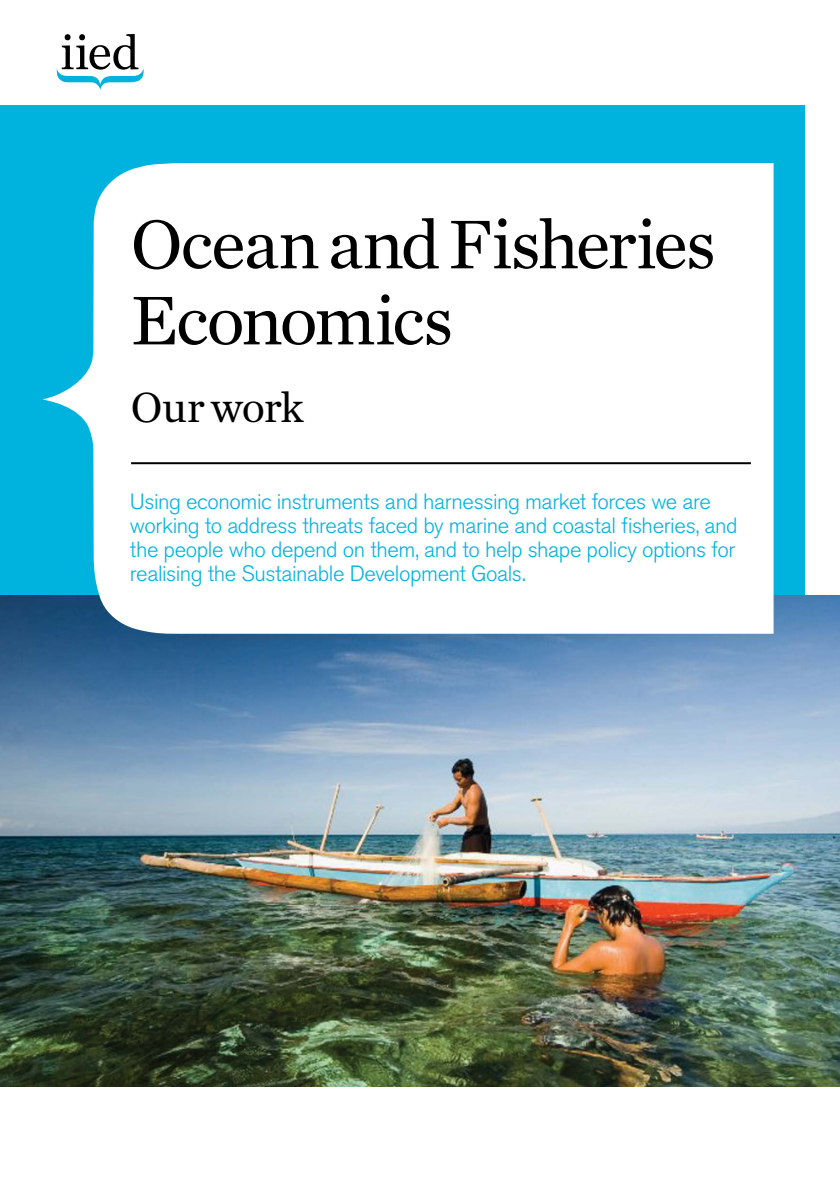
<style>
.page{position:relative;width:840px;height:1191px;background:#fff}
.page>*{position:absolute;margin:0;border:0;box-sizing:border-box;transform-origin:0 0}
.t1{font:72px/76px "Chronicle Text G1";letter-spacing:-.03em;color:#000}
.t2{font:44px "Chronicle Text G1";letter-spacing:-.025em;color:#000}
.t3{font:300 22px/24px "Akzidenz Grotesk BE";letter-spacing:-.02em;color:#00b3df}
</style>
<div class="page">
<div style="left:0;top:105px;width:803px;height:606px;background:#00b3df"></div>
<img style="left:0;top:595px;width:839px;height:491px">
<svg style="left:43px;top:163px;width:730px;height:471px;background:#ecf8fb"></svg>
<hr style="left:131px;top:462px;width:619px;height:2px;background:#000">
<svg style="left:57px;top:34px;width:87px;height:56px"></svg>
<h1 class="t1" style="left:131px;top:202px;width:586px">Ocean and Fisheries<br>Economics</h1>
<h2 class="t2" style="left:131px;top:374px;width:174px">Our work</h2>
<p class="t3" style="left:130px;top:490px;width:609px">Using economic instruments and harnessing market forces we are working to address threats faced by marine and coastal fisheries, and the people who depend on them, and to help shape policy options for realising the Sustainable Development Goals.</p>
</div>
